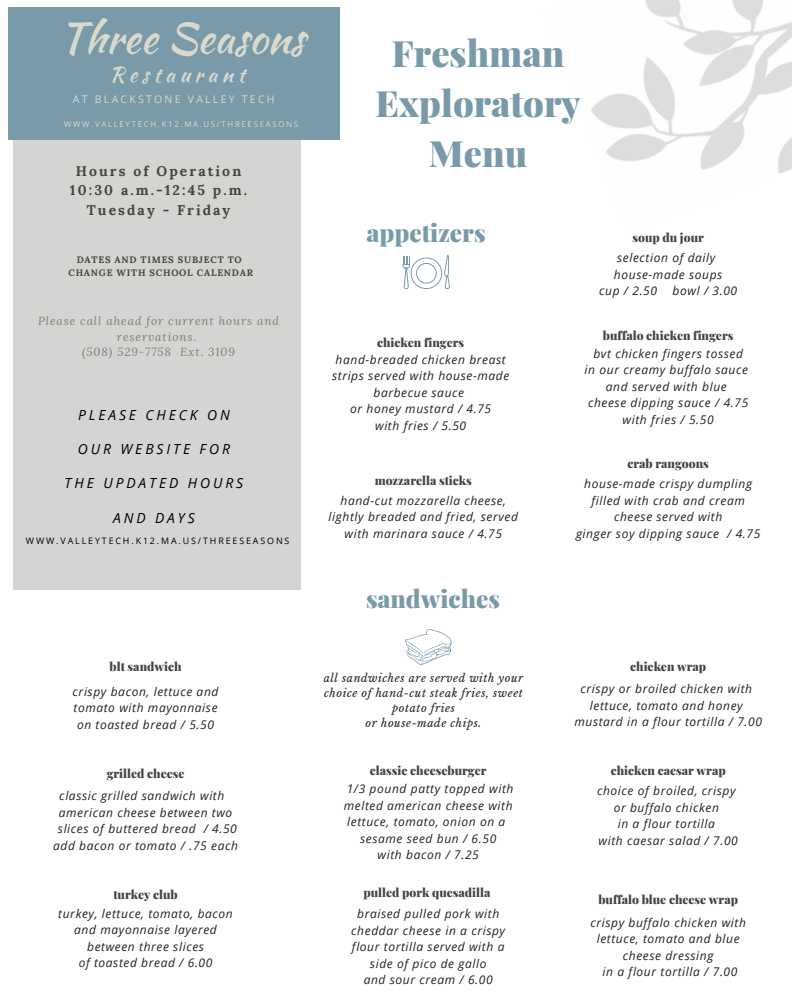
<style>
.page{position:relative;width:792px;height:1008px;background:#fff}
.page>*{position:absolute;margin:0;border:0;box-sizing:border-box;transform-origin:0 0}
.t1{font:42.3px "Kaushan Script";color:#d9d9cc}
.t2{font:900 36.3px/49.9px "Playfair Display";color:#799aa9;text-align:center}
.t3{font:900 24.5px "Playfair Display";color:#799aa9}
.t4{font:21.1px "Kaushan Script";letter-spacing:.21em;color:#d9d9cc}
.t5{font:700 14px "Lora";letter-spacing:.15em;color:#444440}
.t6{font:italic 13.9px "Open Sans";letter-spacing:.21em;color:#000}
.t7{font:italic 12px/16.5px "Open Sans";letter-spacing:.05em;color:#222;text-align:center}
.t8{font:900 12px "Playfair Display";color:#444440}
.t9{font:italic 11.6px/15.8px "Lora";letter-spacing:.08em;color:#444440;text-align:center}
.t10{font:italic 11px/15px "Libre Baskerville";letter-spacing:.05em;color:#222;text-align:center}
.t11{font:10.6px "Open Sans";letter-spacing:.21em;color:#d9d9cc}
.t12{font:700 9.4px "Lora";letter-spacing:.08em;color:#444440}
.t13{font:8.9px "Open Sans";letter-spacing:.21em;color:#000}
.t14{font:7.9px "Open Sans";letter-spacing:.21em;color:#d9d9cc}
</style>
<div class="page">
<img style="left:591px;top:0;width:201px;height:174px">
<div style="left:14px;top:135px;width:286px;height:454px;background:#d4d4d2"></div>
<div style="left:8px;top:8px;width:332px;height:132px;background:#799aa9"></div>
<svg style="left:405px;top:629px;width:47px;height:36px"></svg>
<svg style="left:402px;top:255px;width:48px;height:34px"></svg>
<p class="t1" style="left:60px;top:7px;width:247px">Three Seasons</p>
<p class="t4" style="left:110px;top:59px;width:137px">Restaurant</p>
<p class="t11" style="left:73px;top:91px;width:203px">AT BLACKSTONE VALLEY TECH</p>
<p class="t14" style="left:64px;top:119px;width:235px">WWW.VALLEYTECH.K12.MA.US/THREESEASONS</p>
<p class="t5" style="left:76px;top:162px;width:167px">Hours of Operation</p>
<p class="t5" style="left:70px;top:181px;width:179px">10:30 a.m.-12:45 p.m.</p>
<p class="t5" style="left:87px;top:201px;width:145px">Tuesday - Friday</p>
<p class="t12" style="left:77px;top:253px;width:166px">DATES AND TIMES SUBJECT TO</p>
<p class="t12" style="left:69px;top:266px;width:186px">CHANGE WITH SCHOOL CALENDAR</p>
<p class="t9" style="left:38px;top:313px;width:243px">Please call ahead for current hours and reservations.<br>(508) 529-7758 Ext. 3109</p>
<p class="t6" style="left:78px;top:405px;width:153px">PLEASE CHECK ON</p>
<p class="t6" style="left:78px;top:439px;width:153px">OUR WEBSITE FOR</p>
<p class="t6" style="left:65px;top:474px;width:180px">THE UPDATED HOURS</p>
<p class="t6" style="left:113px;top:508px;width:83px">AND DAYS</p>
<p class="t13" style="left:26px;top:535px;width:265px">WWW.VALLEYTECH.K12.MA.US/THREESEASONS</p>
<p class="t2" style="left:376px;top:27px;width:207px">Freshman<br>Exploratory<br>Menu</p>
<p class="t3" style="left:366px;top:216px;width:121px">appetizers</p>
<p class="t8" style="left:632px;top:229px;width:73px">soup du jour</p>
<p class="t7" style="left:617px;top:250px;width:100px">selection of daily</p>
<p class="t7" style="left:614px;top:266px;width:110px">house-made soups</p>
<p class="t7" style="left:599px;top:283px;width:59px">cup / 2.50</p>
<p class="t7" style="left:673px;top:283px;width:66px">bowl / 3.00</p>
<p class="t8" style="left:377px;top:334px;width:89px">chicken fingers</p>
<p class="t7" style="left:332px;top:351px;width:179px">hand-breaded chicken breast strips served with house-made barbecue sauce</p>
<p class="t7" style="left:350px;top:400px;width:143px">or honey mustard / 4.75</p>
<p class="t7" style="left:375px;top:417px;width:93px">with fries / 5.50</p>
<p class="t8" style="left:375px;top:472px;width:99px">mozzarella sticks</p>
<p class="t7" style="left:329px;top:492px;width:191px">hand-cut mozzarella cheese, lightly breaded and fried, served with marinara sauce / 4.75</p>
<p class="t3" style="left:366px;top:581px;width:135px">sandwiches</p>
<p class="t8" style="left:603px;top:327px;width:132px">buffalo chicken fingers</p>
<p class="t7" style="left:593px;top:345px;width:151px">bvt chicken fingers tossed</p>
<p class="t7" style="left:585px;top:361px;width:165px">in our creamy buffalo sauce</p>
<p class="t7" style="left:606px;top:378px;width:122px">and served with blue</p>
<p class="t7" style="left:588px;top:394px;width:162px">cheese dipping sauce / 4.75</p>
<p class="t7" style="left:623px;top:411px;width:93px">with fries / 5.50</p>
<p class="t8" style="left:627px;top:455px;width:83px">crab rangoons</p>
<p class="t7" style="left:584px;top:476px;width:169px">house-made crispy dumpling</p>
<p class="t7" style="left:591px;top:492px;width:155px">filled with crab and cream</p>
<p class="t7" style="left:576px;top:509px;width:186px">cheese served with<br>ginger soy dipping sauce / 4.75</p>
<p class="t8" style="left:110px;top:658px;width:73px">blt sandwich</p>
<p class="t7" style="left:73px;top:683px;width:147px;text-align:justify">crispy bacon, lettuce and tomato with mayonnaise on toasted bread / 5.50</p>
<p class="t8" style="left:107px;top:765px;width:79px">grilled cheese</p>
<p class="t7" style="left:59px;top:787px;width:167px">classic grilled sandwich with</p>
<p class="t7" style="left:59px;top:804px;width:175px">american cheese between two</p>
<p class="t7" style="left:58px;top:820px;width:180px">slices of buttered bread / 4.50</p>
<p class="t7" style="left:53px;top:837px;width:186px">add bacon or tomato / .75 each</p>
<p class="t8" style="left:113px;top:886px;width:66px">turkey club</p>
<p class="t7" style="left:58px;top:905px;width:176px">turkey, lettuce, tomato, bacon and mayonnaise layered between three slices<br>of toasted bread / 6.00</p>
<p class="t10" style="left:324px;top:671px;width:201px">all sandwiches are served with your choice of hand-cut steak fries, sweet potato fries</p>
<p class="t10" style="left:366px;top:716px;width:117px">or house-made chips.</p>
<p class="t8" style="left:370px;top:762px;width:118px">classic cheeseburger</p>
<p class="t7" style="left:344px;top:780px;width:171px;text-align:justify">1/3 pound patty topped with melted american cheese with lettuce, tomato, onion on a</p>
<p class="t7" style="left:360px;top:830px;width:138px">sesame seed bun / 6.50</p>
<p class="t7" style="left:378px;top:846px;width:103px">with bacon / 7.25</p>
<p class="t8" style="left:363px;top:884px;width:128px">pulled pork quesadilla</p>
<p class="t7" style="left:351px;top:906px;width:155px">braised pulled pork with cheddar cheese in a crispy flour tortilla served with a side of pico de gallo</p>
<p class="t7" style="left:364px;top:972px;width:131px">and sour cream / 6.00</p>
<p class="t8" style="left:630px;top:658px;width:78px">chicken wrap</p>
<p class="t7" style="left:581px;top:680px;width:173px">crispy or broiled chicken with</p>
<p class="t7" style="left:590px;top:697px;width:154px">lettuce, tomato and honey</p>
<p class="t7" style="left:574px;top:713px;width:189px">mustard in a flour tortilla / 7.00</p>
<p class="t8" style="left:611px;top:762px;width:117px">chicken caesar wrap</p>
<p class="t7" style="left:597px;top:782px;width:140px">choice of broiled, crispy</p>
<p class="t7" style="left:614px;top:799px;width:107px">or buffalo chicken</p>
<p class="t7" style="left:618px;top:815px;width:99px">in a flour tortilla</p>
<p class="t7" style="left:599px;top:832px;width:141px">with caesar salad / 7.00</p>
<p class="t8" style="left:598px;top:891px;width:141px">buffalo blue cheese wrap</p>
<p class="t7" style="left:590px;top:914px;width:157px">crispy buffalo chicken with lettuce, tomato and blue cheese dressing</p>
<p class="t7" style="left:603px;top:963px;width:136px">in a flour tortilla / 7.00</p>
</div>
